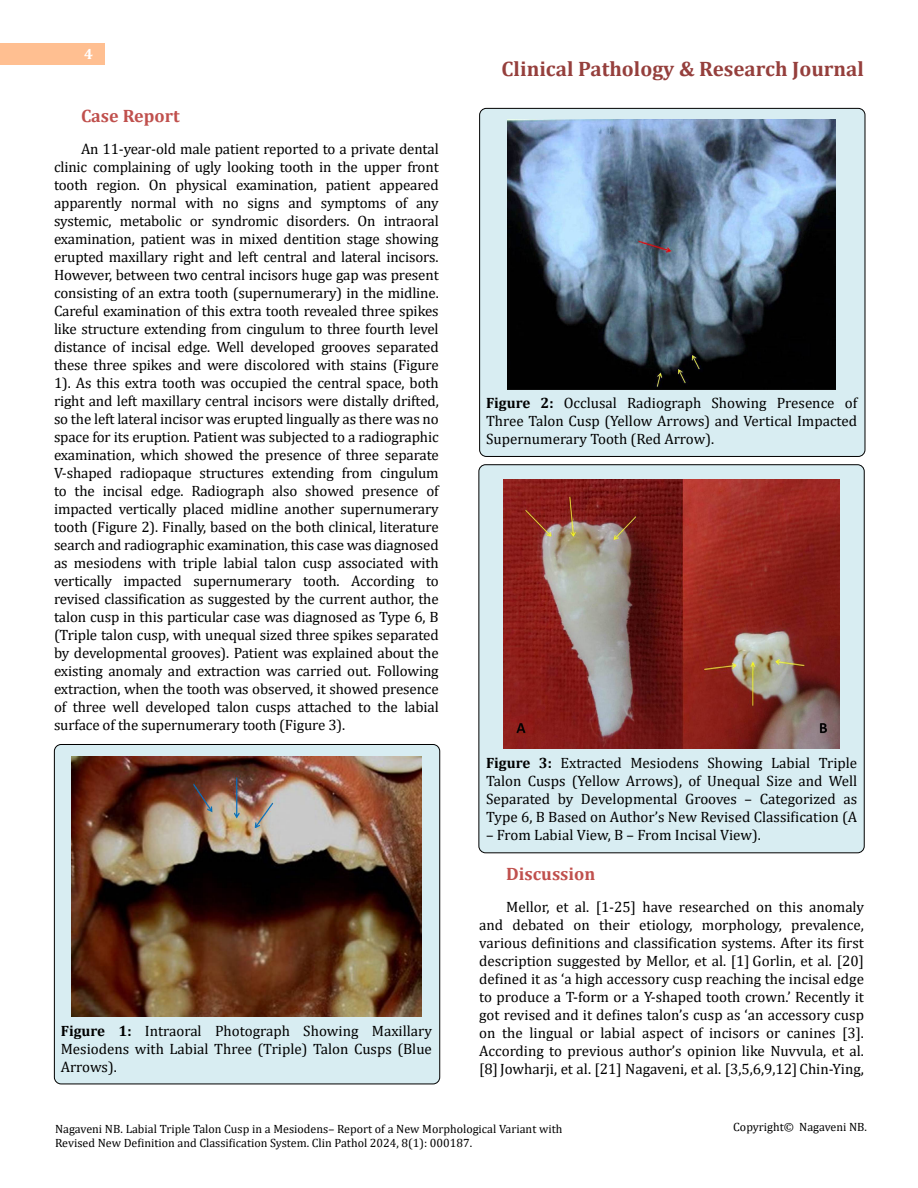
<style>
.page{position:relative;width:918px;height:1188px;background:#fff}
.page>*{position:absolute;margin:0;border:0;box-sizing:border-box;transform-origin:0 0}
.t1{font:700 21px "Cambria";color:#953f3c}
.t2{font:700 18px "Cambria";color:#c0504d}
.t3{font:15px/18px "Cambria";color:#000;text-align:justify}
.t4{font:700 15px "Cambria";color:#fff}
.t5{font:12px/14.4px "Cambria";color:#000}
.s1{font-weight:700}
</style>
<div class="page">
<div style="left:0;top:43px;width:105px;height:21px;background:#ffbf91"></div>
<div style="left:479px;top:465px;width:385px;height:388px;background:#d8edf2;border-radius:7px"></div>
<div style="left:478px;top:464px;width:387px;height:389px;border:1px solid #000;border-radius:7px"></div>
<div style="left:480px;top:108px;width:385px;height:348px;background:#d8edf2;border-radius:7px"></div>
<div style="left:479px;top:108px;width:386px;height:349px;border:1px solid #000;border-radius:7px"></div>
<div style="left:54px;top:744px;width:386px;height:340px;background:#d8edf2;border-radius:7px"></div>
<div style="left:54px;top:744px;width:386px;height:340px;border:1px solid #000;border-radius:7px"></div>
<img style="left:71px;top:757px;width:350px;height:259px">
<img style="left:507px;top:120px;width:329px;height:269px">
<img style="left:503px;top:480px;width:337px;height:269px">
<p class="t4" style="left:84px;top:44px;width:10px">4</p>
<p class="t2" style="left:81px;top:103px;width:100px">Case Report</p>
<p class="t3" style="left:54px;top:139px;width:386px;text-indent:27px">An 11-year-old male patient reported to a private dental clinic complaining of ugly looking tooth in the upper front tooth region. On physical examination, patient appeared apparently normal with no signs and symptoms of any systemic, metabolic or syndromic disorders. On intraoral examination, patient was in mixed dentition stage showing erupted maxillary right and left central and lateral incisors.<br>However, between two central incisors huge gap was present consisting of an extra tooth (supernumerary) in the midline.<br>Careful examination of this extra tooth revealed three spikes like structure extending from cingulum to three fourth level distance of incisal edge. Well developed grooves separated these three spikes and were discolored with stains (Figure 1). As this extra tooth was occupied the central space, both right and left maxillary central incisors were distally drifted, so the left lateral incisor was erupted lingually as there was no space for its eruption. Patient was subjected to a radiographic examination, which showed the presence of three separate V-shaped radiopaque structures extending from cingulum to the incisal edge. Radiograph also showed presence of impacted vertically placed midline another supernumerary tooth (Figure 2). Finally, based on the both clinical, literature search and radiographic examination, this case was diagnosed as mesiodens with triple labial talon cusp associated with vertically impacted supernumerary tooth. According to revised classification as suggested by the current author, the talon cusp in this particular case was diagnosed as Type 6, B (Triple talon cusp, with unequal sized three spikes separated by developmental grooves). Patient was explained about the existing anomaly and extraction was carried out. Following extraction, when the tooth was observed, it showed presence of three well developed talon cusps attached to the labial surface of the supernumerary tooth (Figure 3).</p>
<p class="t3" style="left:61px;top:1021px;width:373px"><span class="s1">Figure 1:</span> Intraoral Photograph Showing Maxillary Mesiodens with Labial Three (Triple) Talon Cusps (Blue Arrows).</p>
<h1 class="t1" style="left:502px;top:54px;width:364px">Clinical Pathology &amp; Research Journal</h1>
<p class="t3" style="left:486px;top:393px;width:373px"><span class="s1">Figure 2:</span> Occlusal Radiograph Showing Presence of Three Talon Cusp (Yellow Arrows) and Vertical Impacted Supernumerary Tooth (Red Arrow).</p>
<p class="t3" style="left:486px;top:753px;width:373px"><span class="s1">Figure 3:</span> Extracted Mesiodens Showing Labial Triple Talon Cusps (Yellow Arrows), of Unequal Size and Well Separated by Developmental Grooves – Categorized as Type 6, B Based on Author’s New Revised Classification (A</p>
<p class="t3" style="left:486px;top:825px;width:277px">– From Labial View, B – From Incisal View).</p>
<p class="t2" style="left:506px;top:861px;width:91px">Discussion</p>
<p class="t3" style="left:479px;top:897px;width:386px;text-indent:27px">Mellor, et al. [1-25] have researched on this anomaly and debated on their etiology, morphology, prevalence, various definitions and classification systems. After its first description suggested by Mellor, et al. [1] Gorlin, et al. [20] defined it as ‘a high accessory cusp reaching the incisal edge to produce a T-form or a Y-shaped tooth crown.’ Recently it got revised and it defines talon’s cusp as ‘an accessory cusp on the lingual or labial aspect of incisors or canines [3].<br>According to previous author’s opinion like Nuvvula, et al. [8]Jowharji, et al. [21] Nagaveni, et al. [3,5,6,9,12]Chin-Ying,</p>
<p class="t5" style="left:55px;top:1121px;width:509px">Nagaveni NB. Labial Triple Talon Cusp in a Mesiodens– Report of a New Morphological Variant with<br>Revised New Definition and Classification System. Clin Pathol 2024, 8(1): 000187.</p>
<p class="t5" style="left:733px;top:1119px;width:135px">Copyright© Nagaveni NB.</p>
</div>
